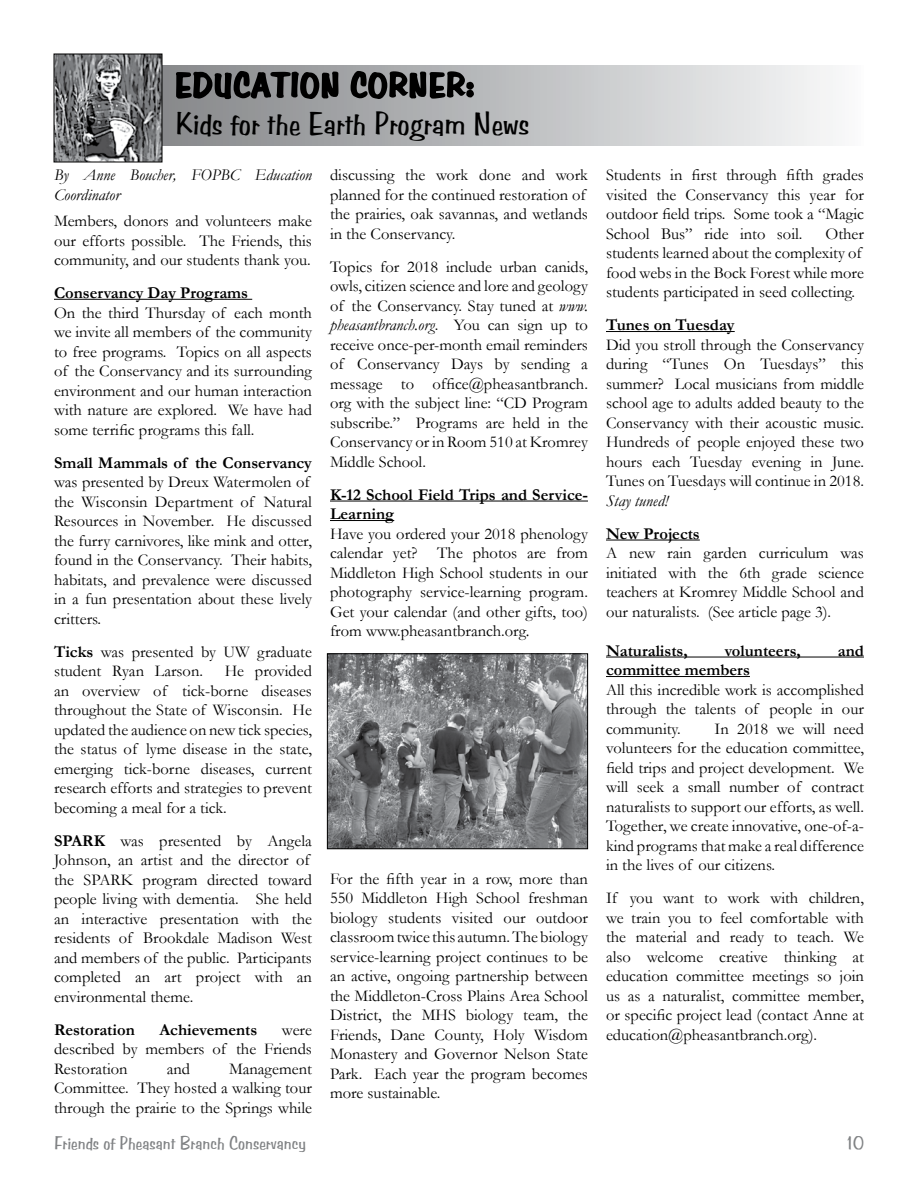
<style>
.page{position:relative;width:918px;height:1188px;background:#fff}
.page>*{position:absolute;margin:0;border:0;box-sizing:border-box;transform-origin:0 0}
.t1{font:31.5px "Benguiat Frisky";color:#000}
.t2{font:18px "Benguiat Frisky";color:#808284}
.t3{font:16.5px/19.5px "Garamond";color:#000;text-align:justify}
.t4{font:700 16.5px/19.5px "Garamond";color:#000}
.t5{font:italic 16.5px/19.5px "Garamond";color:#000}
.s1{font-weight:700}
.s2{font-style:italic}
</style>
<div class="page">
<hr style="left:54px;top:299px;width:198px;height:1px;background:#000">
<hr style="left:330px;top:501px;width:258px;height:1px;background:#000">
<hr style="left:330px;top:520px;width:64px;height:1px;background:#000">
<hr style="left:606px;top:331px;width:129px;height:1px;background:#000">
<hr style="left:606px;top:540px;width:94px;height:1px;background:#000">
<hr style="left:606px;top:657px;width:258px;height:1px;background:#000">
<hr style="left:606px;top:676px;width:144px;height:1px;background:#000">
<svg style="left:162px;top:65px;width:671px;height:81px;background:#cbcdce"></svg>
<img style="left:56px;top:56px;width:104px;height:104px">
<div style="left:54px;top:54px;width:108px;height:108px;border:1px solid #000"></div>
<svg style="left:174px;top:65px;width:166px;height:81px;background:#78797b"></svg>
<svg style="left:349px;top:65px;width:126px;height:36px;background:#616263"></svg>
<img style="left:329px;top:655px;width:257px;height:192px">
<div style="left:327px;top:653px;width:261px;height:196px;border:1px solid #000"></div>
<h1 class="t1" style="left:176px;top:104px;width:356px">Kids for the Earth Program News</h1>
<p class="t5" style="left:54px;top:165px;width:259px">By Anne Boucher, FOPBC Education<br>Coordinator</p>
<p class="t3" style="left:54px;top:211px;width:260px">Members, donors and volunteers make our efforts possible. The Friends, this community, and our students thank you.</p>
<p class="t4" style="left:54px;top:283px;width:196px">Conservancy Day Programs</p>
<p class="t3" style="left:54px;top:302px;width:260px">On the third Thursday of each month we invite all members of the community to free programs. Topics on all aspects of the Conservancy and its surrounding environment and our human interaction with nature are explored. We have had some terrific programs this fall.</p>
<p class="t4" style="left:54px;top:453px;width:260px">Small Mammals of the Conservancy</p>
<p class="t3" style="left:54px;top:472px;width:260px;text-align:left">was presented by Dreux Watermolen of the Wisconsin Department of Natural Resources in November. He discussed the furry carnivores, like mink and otter, found in the Conservancy. Their habits, habitats, and prevalence were discussed in a fun presentation about these lively critters.</p>
<p class="t3" style="left:54px;top:641px;width:259px"><span class="s1">Ticks</span> was presented by UW graduate student Ryan Larson.</p>
<p class="t3" style="left:54px;top:661px;width:260px;text-indent:171px">He provided an overview of tick-borne diseases throughout the State of Wisconsin. He updated the audience on new tick species, the status of lyme disease in the state, emerging tick-borne diseases, current research efforts and strategies to prevent becoming a meal for a tick.</p>
<p class="t3" style="left:54px;top:830px;width:260px;text-align:left"><span class="s1">SPARK</span> was presented by Angela Johnson, an artist and the director of the SPARK program directed toward people living with dementia. She held an interactive presentation with the residents of Brookdale Madison West and members of the public. Participants completed an art project with an environmental theme.</p>
<p class="t4" style="left:54px;top:1020px;width:82px">Restoration</p>
<p class="t4" style="left:159px;top:1020px;width:99px">Achievements</p>
<p class="t3" style="left:54px;top:1019px;width:259px;text-indent:228px">were described by members of the Friends Restoration</p>
<p class="t3" style="left:167px;top:1058px;width:25px">and</p>
<p class="t3" style="left:54px;top:1058px;width:260px;text-indent:175px">Management Committee. They hosted a walking tour through the prairie to the Springs while</p>
<p class="t3" style="left:330px;top:165px;width:260px;text-align:left">discussing the work done and work planned for the continued restoration of the prairies, oak savannas, and wetlands in the Conservancy.</p>
<p class="t3" style="left:330px;top:256px;width:260px">Topics for 2018 include urban canids, owls, citizen science and lore and geology of the Conservancy. Stay tuned at <span class="s2">www. pheasantbranch.org</span>. You can sign up to receive once-per-month email reminders of Conservancy Days by sending a message to office@pheasantbranch. org with the subject line: “CD Program subscribe.” Programs are held in the Conservancy or in Room 510 at Kromrey Middle School.</p>
<p class="t4" style="left:330px;top:485px;width:259px">K-12 School Field Trips and Service-<br>Learning</p>
<p class="t3" style="left:330px;top:523px;width:260px">Have you ordered your 2018 phenology calendar yet? The photos are from Middleton High School students in our photography service-learning program.<br>Get your calendar (and other gifts, too) from www.pheasantbranch.org<span class="s2">.</span></p>
<p class="t3" style="left:330px;top:868px;width:260px">For the fifth year in a row, more than 550 Middleton High School freshman biology students visited our outdoor classroom twice this autumn. The biology service-learning project continues to be an active, ongoing partnership between the Middleton-Cross Plains Area School District, the MHS biology team, the Friends, Dane County, Holy Wisdom Monastery and Governor Nelson State Park. Each year the program becomes more sustainable.</p>
<p class="t3" style="left:606px;top:165px;width:260px">Students in first through fifth grades visited the Conservancy this year for outdoor field trips. Some took a “Magic School Bus” ride into soil.</p>
<p class="t3" style="left:606px;top:223px;width:259px;text-align:left;text-indent:219px">Other students learned about the complexity of food webs in the Bock Forest while more students participated in seed collecting.</p>
<p class="t4" style="left:606px;top:315px;width:130px">Tunes on Tuesday</p>
<p class="t3" style="left:606px;top:334px;width:260px">Did you stroll through the Conservancy during “Tunes On Tuesdays” this summer? Local musicians from middle school age to adults added beauty to the Conservancy with their acoustic music.<br>Hundreds of people enjoyed these two hours each Tuesday evening in June.<br>Tunes on Tuesdays will continue in 2018.</p>
<p class="t5" style="left:606px;top:490px;width:64px">Stay tuned!</p>
<p class="t4" style="left:606px;top:524px;width:95px">New Projects</p>
<p class="t3" style="left:606px;top:543px;width:260px">A new rain garden curriculum was initiated with the 6th grade science teachers at Kromrey Middle School and our naturalists. (See article page 3).</p>
<p class="t4" style="left:606px;top:641px;width:83px">Naturalists,</p>
<p class="t4" style="left:725px;top:641px;width:78px">volunteers,</p>
<p class="t4" style="left:838px;top:641px;width:28px">and</p>
<p class="t4" style="left:606px;top:660px;width:145px">committee members</p>
<p class="t3" style="left:606px;top:679px;width:260px">All this incredible work is accomplished through the talents of people in our community.</p>
<p class="t3" style="left:606px;top:718px;width:260px;text-indent:109px">In 2018 we will need volunteers for the education committee, field trips and project development. We will seek a small number of contract naturalists to support our efforts, as well.<br>Together, we create innovative, one-of-a&shy;kind programs that make a real difference in the lives of our citizens.</p>
<p class="t3" style="left:606px;top:888px;width:260px">If you want to work with children, we train you to feel comfortable with the material and ready to teach. We also welcome creative thinking at education committee meetings so join us as a naturalist, committee member, or specific project lead (contact Anne at education@pheasantbranch.org).</p>
<p class="t2" style="left:54px;top:1132px;width:253px">Friends of Pheasant Branch Conservancy</p>
<p class="t2" style="left:847px;top:1132px;width:19px">10</p>
</div>
